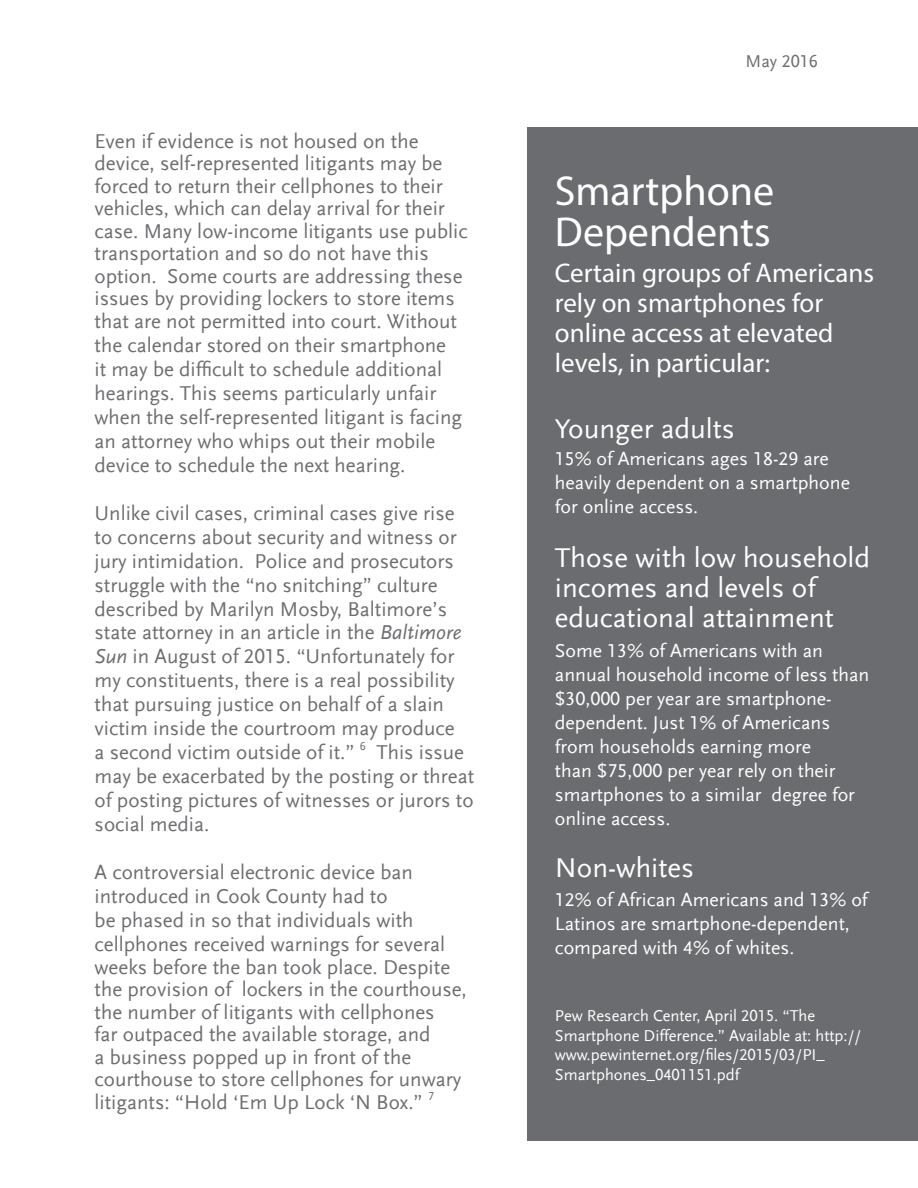
<style>
.page{position:relative;width:918px;height:1188px;background:#fff}
.page>*{position:absolute;margin:0;border:0;box-sizing:border-box;transform-origin:0 0}
.t1{font:42px/40.5px "Myriad Pro";color:#fff}
.t2{font:28.5px/30px "Scala Sans Regular LF";color:#fff}
.t3{font:27px/30px "Myriad Pro";color:#fff}
.t4{font:21px/23.1px "Scala Sans Regular LF";color:#6d6e71}
.t5{font:19.5px/24px "Scala Sans Regular LF";color:#fff}
.t6{font:18px "Scala Sans Regular LF";color:#6d6e70}
.t7{font:16.5px/19.5px "Scala Sans Regular LF";color:#fff}
.s1{font-family:"Scala Sans";font-style:italic}
</style>
<div class="page">
<div style="left:527px;top:127px;width:391px;height:1013px;background:#6b6c6f"></div>
<p class="t4" style="left:95px;top:130px;width:375px">Even if evidence is not housed on the device, self-represented litigants may be forced to return their cellphones to their vehicles, which can delay arrival for their case. Many low-income litigants use public transportation and so do not have this option. Some courts are addressing these issues by providing lockers to store items that are not permitted into court. Without the calendar stored on their smartphone<br>it may be difficult to schedule additional hearings. This seems particularly unfair when the self-represented litigant is facing an attorney who whips out their mobile device to schedule the next hearing.</p>
<p class="t4" style="left:95px;top:501px;width:381px;line-height:24px">Unlike civil cases, criminal cases give rise to concerns about security and witness or jury intimidation. Police and prosecutors struggle with the “no snitching” culture described by Marilyn Mosby, Baltimore’s state attorney in an article in the <span class="s1">Baltimore Sun</span> in August of 2015. “Unfortunately for my constituents, there is a real possibility that pursuing justice on behalf of a slain victim inside the courtroom may produce<br>a second victim outside of it.” <sup>6</sup> This issue may be exacerbated by the posting or threat of posting pictures of witnesses or jurors to social media.</p>
<p class="t4" style="left:95px;top:862px;width:374px">A controversial electronic device ban introduced in Cook County had to<br>be phased in so that individuals with cellphones received warnings for several weeks before the ban took place. Despite the provision of lockers in the courthouse, the number of litigants with cellphones<br>far outpaced the available storage, and<br>a business popped up in front of the courthouse to store cellphones for unwary litigants: “Hold ‘Em Up Lock ‘N Box.” <sup>7</sup></p>
<p class="t6" style="left:746px;top:51px;width:74px">May 2016</p>
<h1 class="t1" style="left:555px;top:170px;width:221px">Smartphone<br>Dependents</h1>
<p class="t3" style="left:555px;top:257px;width:321px">Certain groups of Americans rely on smartphones for online access at elevated levels, in particular:</p>
<h2 class="t2" style="left:555px;top:414px;width:182px">Younger adults</h2>
<p class="t5" style="left:555px;top:447px;width:297px">15% of Americans ages 18-29 are heavily dependent on a smartphone for online access.</p>
<h2 class="t2" style="left:555px;top:543px;width:317px">Those with low household incomes and levels of educational attainment</h2>
<p class="t5" style="left:555px;top:639px;width:316px">Some 13% of Americans with an annual household income of less than $30,000 per year are smartphone&shy;dependent. Just 1% of Americans from households earning more<br>than $75,000 per year rely on their smartphones to a similar degree for online access.</p>
<h2 class="t2" style="left:555px;top:853px;width:141px">Non-whites</h2>
<p class="t5" style="left:555px;top:888px;width:314px">12% of African Americans and 13% of<br>Latinos are smartphone-dependent, compared with 4% of whites.</p>
<p class="t7" style="left:555px;top:1006px;width:308px">Pew Research Center, April 2015. “The Smartphone Difference.” Available at: http:// www.pewinternet.org/files/2015/03/PI_ Smartphones_0401151.pdf</p>
</div>
